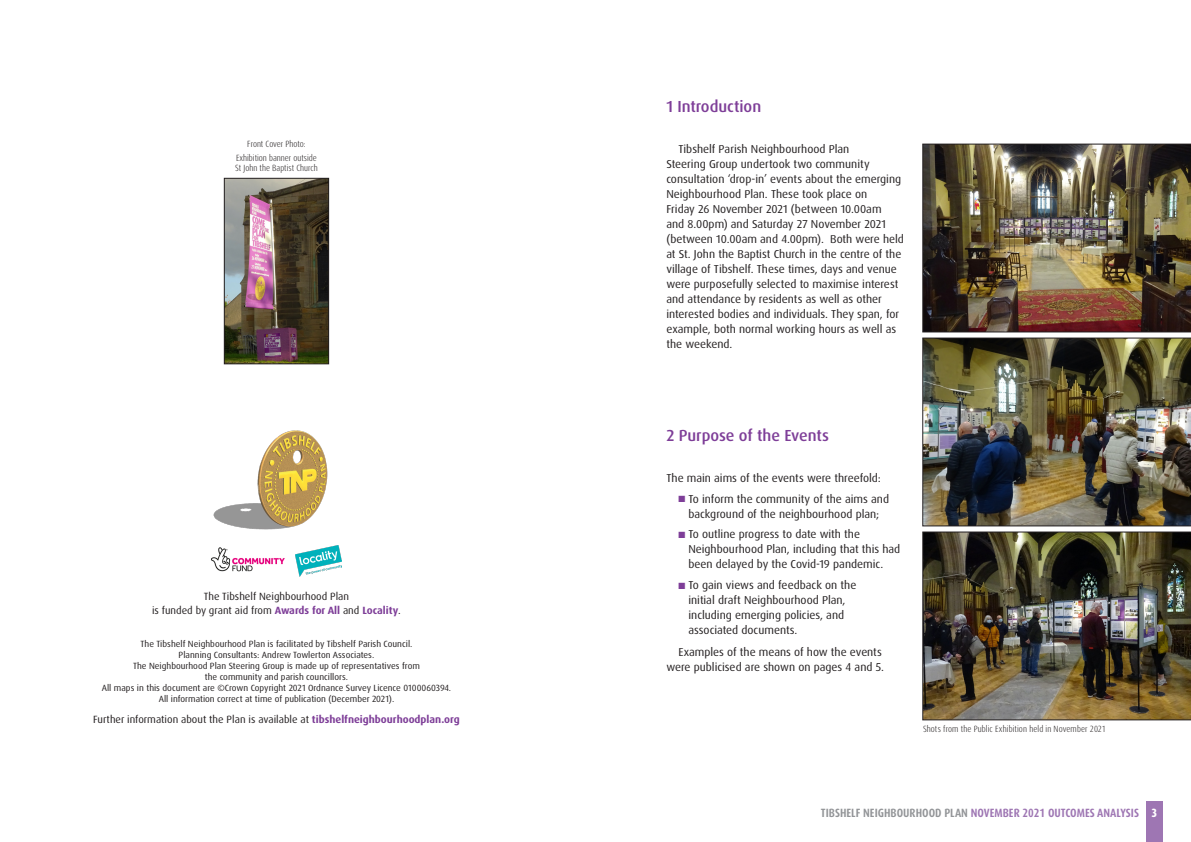
<style>
.page{position:relative;width:1191px;height:842px;background:#fff}
.page>*{position:absolute;margin:0;border:0;box-sizing:border-box;transform-origin:0 0}
.Head{font:500 16px "Dax Pro";letter-spacing:-.005em;color:#7e3e98}
.t1{font:700 condensed 12px "Dax Pro";color:#9e76b3}
.t2{font:800 condensed 12px "Dax Pro";color:#fff}
.Body{font:11.5px/15px "Dax Pro";color:#231f20}
.t3{font:10.5px "Dax Pro";color:#231f20}
.t4{font:9px "Dax Pro";color:#231f20}
.Body_Copy{font:300 condensed 9px "Dax Pro";color:#231f20}
.s1{font-weight:700;color:#7e3e98}
.s2{color:#7e3e98}
.s3{color:#939598}
</style>
<div class="page">
<div style="left:1145px;top:801px;width:17px;height:41px;background:#9e76b3"></div>
<img style="left:213px;top:430px;width:115px;height:100px">
<img style="left:922px;top:144px;width:269px;height:188px">
<img style="left:922px;top:338px;width:269px;height:188px">
<img style="left:922px;top:531px;width:269px;height:189px">
<img style="left:226px;top:180px;width:101px;height:182px">
<div style="left:224px;top:178px;width:105px;height:186px;border:1px solid #231f20"></div>
<img style="left:211px;top:547px;width:74px;height:25px">
<img style="left:296px;top:545px;width:45px;height:31px">
<p class="Body_Copy" style="left:247px;top:138px;width:60px">Front Cover Photo:</p>
<p class="Body_Copy" style="left:236px;top:152px;width:82px">Exhibition banner outside</p>
<p class="Body_Copy" style="left:235px;top:162px;width:84px">St John the Baptist Church</p>
<p class="t3" style="left:204px;top:590px;width:147px">The Tibshelf Neighbourhood Plan</p>
<p class="t3" style="left:152px;top:604px;width:250px">is funded by grant aid from <span class="s1">Awards for All</span> and <span class="s1">Locality</span>.</p>
<p class="t4" style="left:140px;top:638px;width:273px">The Tibshelf Neighbourhood Plan is facilitated by Tibshelf Parish Council.</p>
<p class="t4" style="left:179px;top:649px;width:197px">Planning Consultants: Andrew Towlerton Associates.</p>
<p class="t4" style="left:133px;top:660px;width:288px">The Neighbourhood Plan Steering Group is made up of representatives from</p>
<p class="t4" style="left:205px;top:671px;width:145px">the community and parish councillors.</p>
<p class="t4" style="left:102px;top:682px;width:351px">All maps in this document are ©Crown Copyright 2021 Ordnance Survey Licence 0100060394.</p>
<p class="t4" style="left:159px;top:693px;width:237px">All information correct at time of publication (December 2021).</p>
<p class="t3" style="left:93px;top:712px;width:368px">Further information about the Plan is available at <span class="s1">tibshelfneighbourhoodplan.org</span></p>
<p class="Head" style="left:666px;top:96px;width:96px">1 Introduction</p>
<p class="Body" style="left:666px;top:142px;width:239px;text-indent:12px">Tibshelf Parish Neighbourhood Plan<br>Steering Group undertook two community consultation ‘drop-in’ events about the emerging Neighbourhood Plan. These took place on<br>Friday 26 November 2021 (between 10.00am<br>and 8.00pm) and Saturday 27 November 2021 (between 10.00am and 4.00pm). Both were held at St. John the Baptist Church in the centre of the village of Tibshelf. These times, days and venue were purposefully selected to maximise interest and attendance by residents as well as other interested bodies and individuals. They span, for example, both normal working hours as well as the weekend.</p>
<p class="Head" style="left:666px;top:425px;width:164px">2 Purpose of the Events</p>
<p class="Body" style="left:666px;top:471px;width:216px">The main aims of the events were threefold:</p>
<p class="Body" style="left:678px;top:492px;width:212px;text-align:center"><span class="s2">■</span> To inform the community of the aims and background of the neighbourhood plan;</p>
<p class="Body" style="left:678px;top:527px;width:183px"><span class="s2">■</span> To outline progress to date with the</p>
<p class="Body" style="left:688px;top:542px;width:213px">Neighbourhood Plan, including that this had</p>
<p class="Body" style="left:688px;top:557px;width:196px">been delayed by the Covid-19 pandemic.</p>
<p class="Body" style="left:678px;top:578px;width:179px"><span class="s2">■</span> To gain views and feedback on the</p>
<p class="Body" style="left:688px;top:593px;width:159px">initial draft Neighbourhood Plan,</p>
<p class="Body" style="left:688px;top:608px;width:157px">including emerging policies, and</p>
<p class="Body" style="left:688px;top:623px;width:111px">associated documents.</p>
<p class="Body" style="left:666px;top:645px;width:219px;text-align:right">Examples of the means of how the events were publicised are shown on pages 4 and 5.</p>
<p class="Body_Copy" style="left:923px;top:723px;width:184px">Shots from the Public Exhibition held in November 2021</p>
<p class="t1" style="left:821px;top:805px;width:319px"><span class="s3">TIBSHELF NEIGHBOURHOOD PLAN</span> NOVEMBER 2021 OUTCOMES ANALYSIS</p>
<p class="t2" style="left:1151px;top:805px;width:7px">3</p>
</div>
